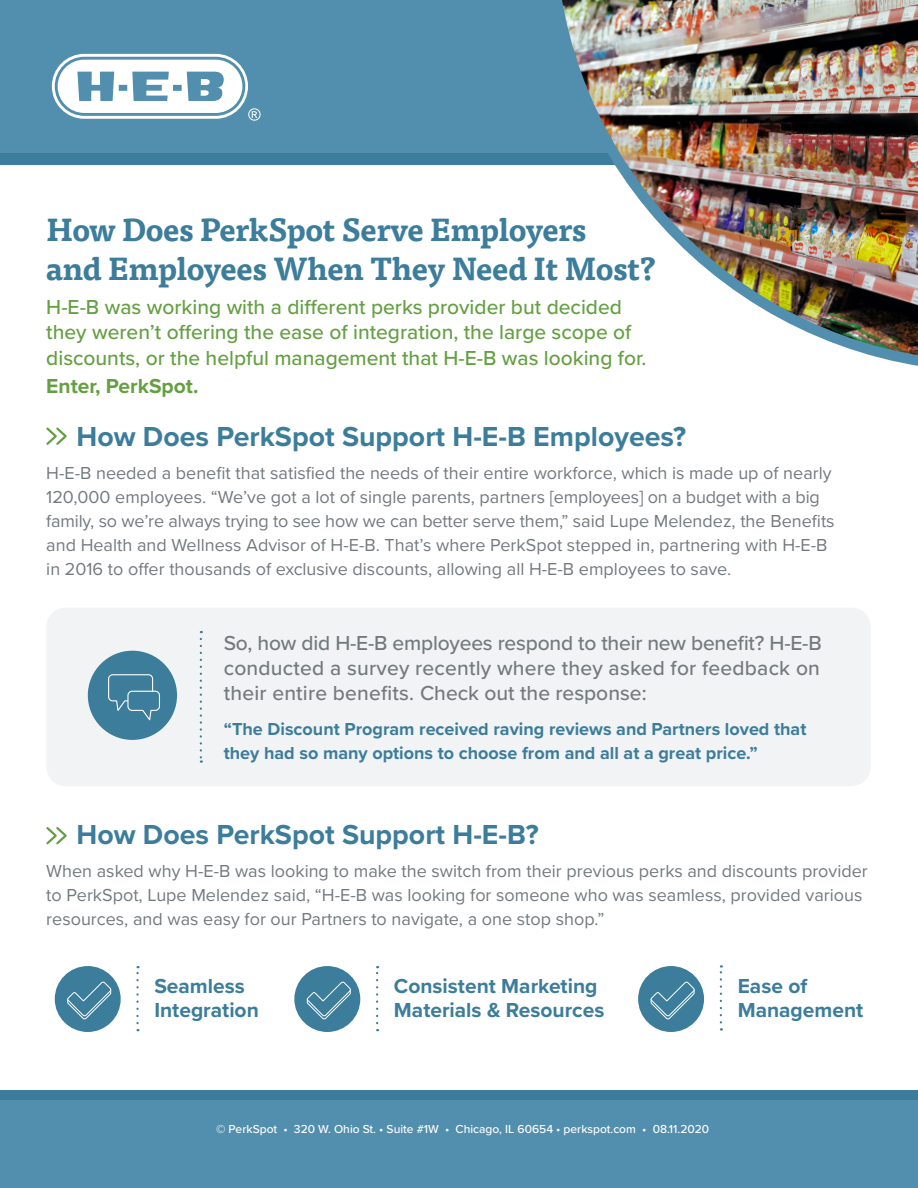
<style>
.page{position:relative;width:918px;height:1188px;background:#fff}
.page>*{position:absolute;margin:0;border:0;box-sizing:border-box;transform-origin:0 0}
.Heading_1{font:700 31.5px/39.6px "Tisa Pro";letter-spacing:-.015em;color:#3c7d9b}
.Heading_1-2{font:700 28.5px "Proxima Nova";color:#3c7d9b}
.t1{font:500 21px/25.2px "Proxima Nova";color:#64a042}
.Heading_1-3{font:500 21px/25.2px "Proxima Nova";letter-spacing:.01em;color:#737a7e;text-align:justify}
.Heading_1-4{font:700 21px "Proxima Nova";color:#3c7d9b}
.t2{font:700 21px "Proxima Nova";color:#64a042}
.t3{font:18px/24px "Proxima Nova";color:#737a7e}
.t4{font:700 18px/24px "Proxima Nova";color:#3c7d9b}
.t5{font:500 12px "Proxima Nova";color:#fff}
</style>
<div class="page">
<div style="left:0;top:152px;width:638px;height:12px;background:#3c7d9b"></div>
<div style="left:0;top:0;width:918px;height:152px;background:#528fae"></div>
<img style="left:545px;top:0;width:373px;height:366px">
<svg style="left:46px;top:427px;width:21px;height:18px"></svg>
<div style="left:46px;top:608px;width:825px;height:178px;background:#f2f3f4;border-radius:20px"></div>
<svg style="left:46px;top:827px;width:21px;height:18px"></svg>
<div style="left:88px;top:651px;width:89px;height:89px;background:#3c7d9b;border-radius:50%"></div>
<svg style="left:108px;top:674px;width:52px;height:47px"></svg>
<svg style="left:200px;top:639px;width:2px;height:124px"></svg>
<svg style="left:136px;top:966px;width:3px;height:57px"></svg>
<svg style="left:376px;top:966px;width:2px;height:57px"></svg>
<svg style="left:720px;top:965px;width:2px;height:57px"></svg>
<div style="left:55px;top:966px;width:66px;height:66px;background:#3c7d9b;border-radius:50%"></div>
<svg style="left:67px;top:981px;width:45px;height:39px"></svg>
<div style="left:294px;top:966px;width:66px;height:66px;background:#3c7d9b;border-radius:50%"></div>
<svg style="left:306px;top:981px;width:45px;height:39px"></svg>
<div style="left:638px;top:966px;width:66px;height:66px;background:#3c7d9b;border-radius:50%"></div>
<svg style="left:650px;top:981px;width:45px;height:39px"></svg>
<svg style="left:52px;top:54px;width:209px;height:67px"></svg>
<div style="left:0;top:1097px;width:918px;height:91px;background:#528fae"></div>
<div style="left:0;top:1091px;width:918px;height:9px;background:#3c7d9b"></div>
<p class="Heading_1" style="left:46px;top:208px;width:611px">How Does PerkSpot Serve Employers<br>and Employees When They Need It Most?</p>
<p class="t1" style="left:46px;top:294px;width:602px">H-E-B was working with a different perks provider but decided they weren’t offering the ease of integration, the large scope of discounts, or the helpful management that H-E-B was looking for.</p>
<p class="t2" style="left:46px;top:371px;width:154px">Enter, PerkSpot.</p>
<p class="Heading_1-2" style="left:77px;top:415px;width:611px">How Does PerkSpot Support H-E-B Employees?</p>
<p class="t3" style="left:46px;top:460px;width:790px">H-E-B needed a benefit that satisfied the needs of their entire workforce, which is made up of nearly 120,000 employees. “We’ve got a lot of single parents, partners [employees] on a budget with a big family, so we’re always trying to see how we can better serve them,” said Lupe Melendez, the Benefits and Health and Wellness Advisor of H-E-B. That’s where PerkSpot stepped in, partnering with H-E-B in 2016 to offer thousands of exclusive discounts, allowing all H-E-B employees to save.</p>
<p class="Heading_1-3" style="left:224px;top:629px;width:599px">So, how did H-E-B employees respond to their new benefit? H-E-B conducted a survey recently where they asked for feedback on their entire benefits. Check out the response:</p>
<p class="t4" style="left:224px;top:716px;width:584px">“The Discount Program received raving reviews and Partners loved that they had so many options to choose from and all at a great price.”</p>
<p class="Heading_1-2" style="left:77px;top:814px;width:464px">How Does PerkSpot Support H-E-B?</p>
<p class="t3" style="left:46px;top:858px;width:823px">When asked why H-E-B was looking to make the switch from their previous perks and discounts provider to PerkSpot, Lupe Melendez said, “H-E-B was looking for someone who was seamless, provided various resources, and was easy for our Partners to navigate, a one stop shop.”</p>
<p class="Heading_1-4" style="left:154px;top:970px;width:92px">Seamless</p>
<p class="Heading_1-4" style="left:154px;top:995px;width:106px">Integration</p>
<p class="Heading_1-4" style="left:394px;top:970px;width:205px">Consistent Marketing</p>
<p class="Heading_1-4" style="left:394px;top:995px;width:212px">Materials &amp; Resources</p>
<p class="Heading_1-4" style="left:738px;top:970px;width:71px">Ease of</p>
<p class="Heading_1-4" style="left:738px;top:995px;width:127px">Management</p>
<p class="t5" style="left:216px;top:1120px;width:495px">© PerkSpot • 320 W. Ohio St. • Suite #1W • Chicago, IL 60654 • perkspot.com • 08.11.2020</p>
</div>
